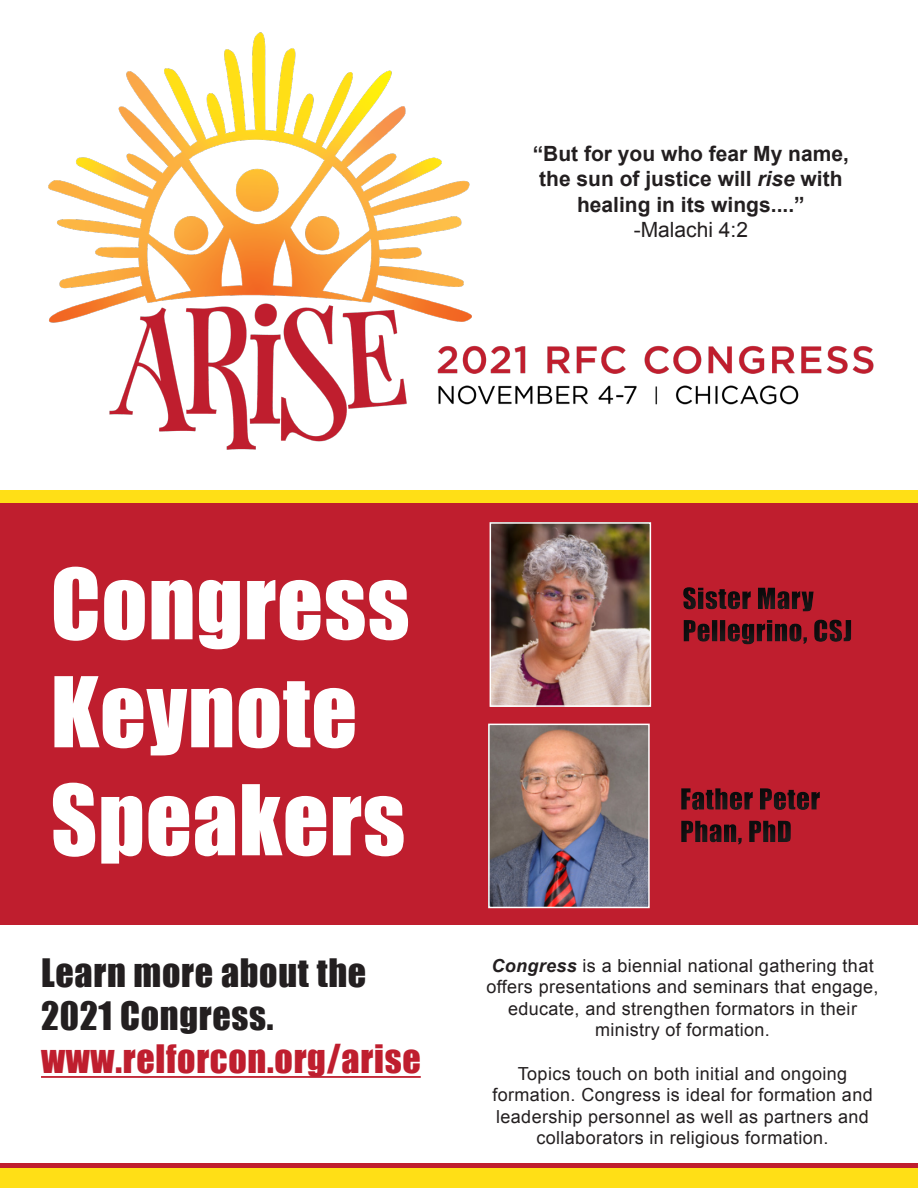
<style>
.page{position:relative;width:918px;height:1188px;background:#fff}
.page>*{position:absolute;margin:0;border:0;box-sizing:border-box;transform-origin:0 0}
.t1{font:90px/108px "Impact";letter-spacing:.01em;color:#fff}
.t2{font:36px/43.2px "Impact";letter-spacing:.02em;color:#231f20}
.t3{font:700 21px/25.2px "Arial";color:#231f20;text-align:center}
.t4{font:21px "Arial";color:#231f20}
.t5{font:18px/21.6px "Arial";letter-spacing:.02em;color:#231f20;text-align:center}
.s1{font-style:italic}
.s2{color:#bf1e2e}
.s3{font-weight:700;font-style:italic}
</style>
<div class="page">
<img style="left:48px;top:32px;width:826px;height:418px">
<div style="left:0;top:499px;width:918px;height:425px;background:#bf1e2e"></div>
<div style="left:0;top:490px;width:918px;height:13px;background:#ffdf16"></div>
<img style="left:493px;top:525px;width:155px;height:179px">
<div style="left:490px;top:522px;width:161px;height:185px;border:2px solid #fff"></div>
<img style="left:491px;top:727px;width:156px;height:178px">
<div style="left:488px;top:724px;width:162px;height:184px;border:2px solid #fff"></div>
<div style="left:678px;top:522px;width:208px;height:184px;background:#231f20;opacity:.75"></div>
<div style="left:676px;top:723px;width:205px;height:184px;background:#231f20;opacity:.75"></div>
<hr style="left:41px;top:1076px;width:380px;height:2px;background:#bf1e2e">
<div style="left:0;top:1168px;width:918px;height:20px;background:#ffdf16"></div>
<div style="left:0;top:1163px;width:918px;height:5px;background:#bf1e2e"></div>
<p class="t3" style="left:533px;top:142px;width:318px">“But for you who fear My name, the sun of justice will <span class="s1">rise</span> with healing in its wings....”</p>
<p class="t4" style="left:634px;top:216px;width:116px">-Malachi 4:2</p>
<p class="t1" style="left:51px;top:548px;width:360px">Congress<br>Keynote<br>Speakers</p>
<p class="t2" style="left:41px;top:950px;width:381px">Learn more about the<br>2021 Congress. <span class="s2">www.relforcon.org/arise</span></p>
<p class="t5" style="left:487px;top:955px;width:394px"><span class="s3">Congress</span> is a biennial national gathering that offers presentations and seminars that engage, educate, and strengthen formators in their ministry of formation.</p>
<p class="t5" style="left:492px;top:1063px;width:382px">Topics touch on both initial and ongoing formation. Congress is ideal for formation and leadership personnel as well as partners and collaborators in religious formation.</p>
</div>
